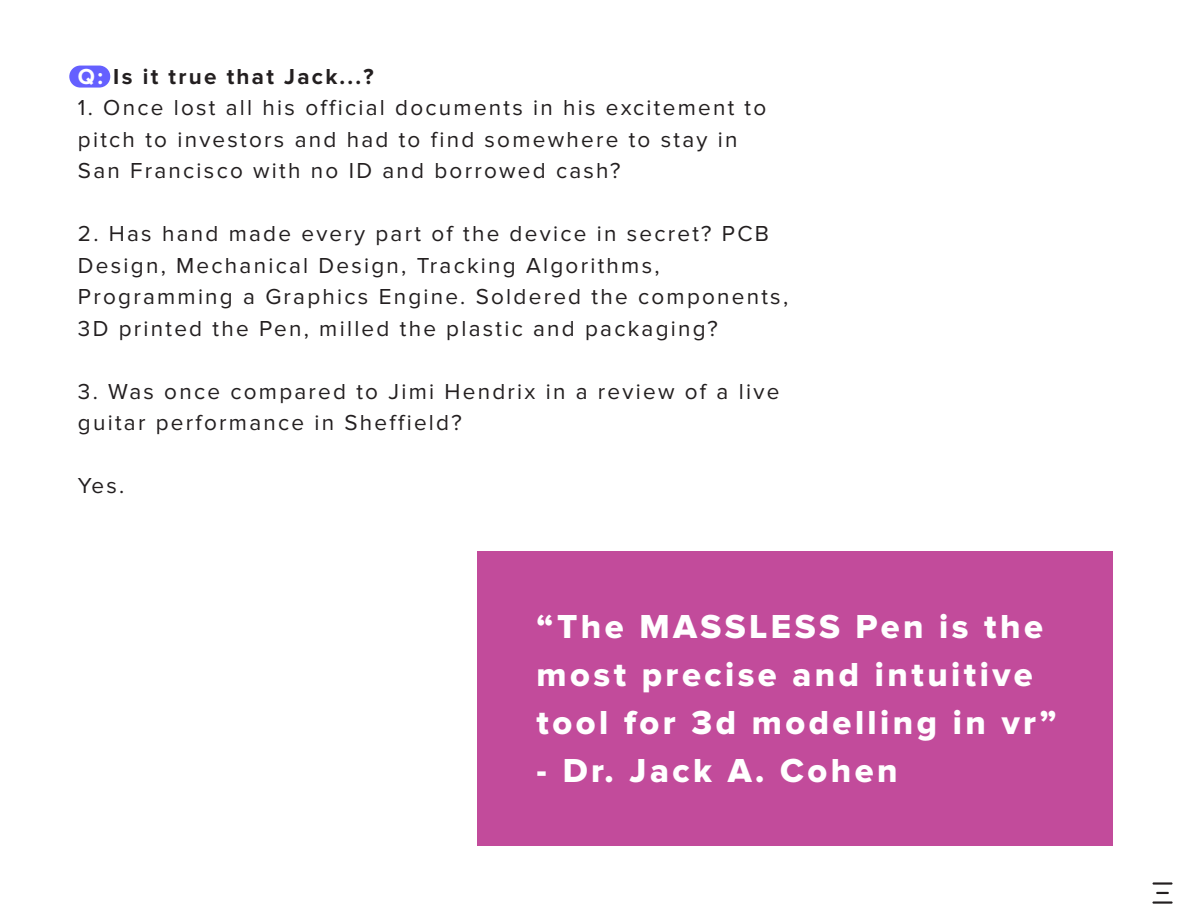
<style>
.page{position:relative;width:1188px;height:918px;background:#fff}
.page>*{position:absolute;margin:0;border:0;box-sizing:border-box;transform-origin:0 0}
.t1{font:34.5px/48px "Proxima Nova Extrabld";letter-spacing:.1em;color:#fff}
.t2{font:22.5px/31.5px "Proxima Nova";letter-spacing:.1em;color:#231f20}
.t3{font:700 22.5px "Proxima Nova";letter-spacing:.1em;color:#231f20}
.s1{color:#fff}
</style>
<div class="page">
<div style="left:478px;top:551px;width:635px;height:295px;background:#c24b9b"></div>
<div style="left:69px;top:66px;width:41px;height:22px;background:#6560ff;border-radius:11px"></div>
<svg style="left:1152px;top:882px;width:21px;height:22px"></svg>
<p class="t3" style="left:78px;top:63px;width:297px"><span class="s1">Q:</span> Is it true that Jack...?</p>
<p class="t2" style="left:78px;top:92px;width:690px">1. Once lost all his official documents in his excitement to pitch to investors and had to find somewhere to stay in<br>San Francisco with no ID and borrowed cash?</p>
<p class="t2" style="left:78px;top:218px;width:712px">2. Has hand made every part of the device in secret? PCB Design, Mechanical Design, Tracking Algorithms, Programming a Graphics Engine. Soldered the components, 3D printed the Pen, milled the plastic and packaging?</p>
<p class="t2" style="left:78px;top:376px;width:703px">3. Was once compared to Jimi Hendrix in a review of a live guitar performance in Sheffield?</p>
<p class="t2" style="left:78px;top:470px;width:48px">Yes.</p>
<h1 class="t1" style="left:537px;top:603px;width:522px">“The MASSLESS Pen is the most precise and intuitive tool for 3d modelling in vr”</h1>
<h1 class="t1" style="left:537px;top:747px;width:363px">- Dr. Jack A. Cohen</h1>
</div>
